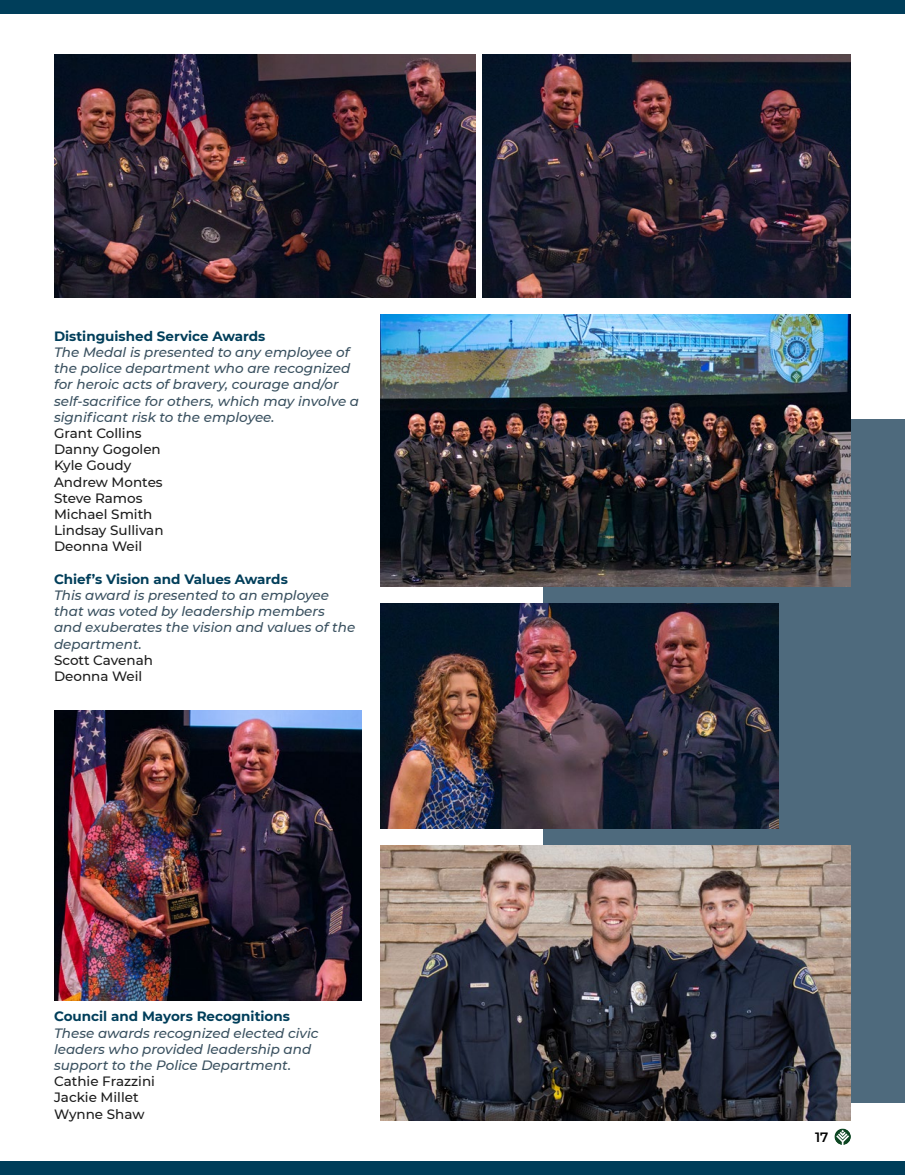
<style>
.page{position:relative;width:905px;height:1175px;background:#fff}
.page>*{position:absolute;margin:0;border:0;box-sizing:border-box;transform-origin:0 0}
.t1{font:italic 500 13.5px/16.2px "Montserrat";color:#39505f}
.t2{font:500 13.5px/16.2px "Montserrat";color:#1c1c1c}
.t3{font:700 13.5px "Montserrat";color:#003e5a}
.t4{font:600 13.5px "Montserrat";color:#000}
</style>
<div class="page">
<div style="left:0;top:0;width:904px;height:14px;background:#003e5a"></div>
<div style="left:0;top:1161px;width:904px;height:13px;background:#003e5a"></div>
<div style="left:543px;top:418px;width:361px;height:684px;background:#4e6a7d"></div>
<img style="left:54px;top:54px;width:421px;height:244px">
<img style="left:482px;top:54px;width:368px;height:244px">
<img style="left:380px;top:845px;width:470px;height:275px">
<img style="left:54px;top:710px;width:308px;height:290px">
<img style="left:380px;top:603px;width:398px;height:225px">
<img style="left:380px;top:315px;width:470px;height:271px">
<svg style="left:834px;top:1128px;width:16px;height:17px"></svg>
<p class="t3" style="left:54px;top:326px;width:213px">Distinguished Service Awards</p>
<p class="t1" style="left:54px;top:343px;width:306px">The Medal is presented to any employee of the police department who are recognized for heroic acts of bravery, courage and/or self-sacrifice for others, which may involve a significant risk to the employee.</p>
<p class="t2" style="left:54px;top:424px;width:111px">Grant Collins<br>Danny Gogolen<br>Kyle Goudy<br>Andrew Montes<br>Steve Ramos<br>Michael Smith<br>Lindsay Sullivan<br>Deonna Weil</p>
<p class="t3" style="left:54px;top:569px;width:235px">Chief’s Vision and Values Awards</p>
<p class="t1" style="left:54px;top:586px;width:303px">This award is presented to an employee that was voted by leadership members and exuberates the vision and values of the department.</p>
<p class="t2" style="left:54px;top:651px;width:100px">Scott Cavenah<br>Deonna Weil</p>
<p class="t3" style="left:54px;top:1006px;width:237px">Council and Mayors Recognitions</p>
<p class="t1" style="left:54px;top:1024px;width:266px">These awards recognized elected civic leaders who provided leadership and support to the Police Department.</p>
<p class="t2" style="left:54px;top:1072px;width:102px">Cathie Frazzini<br>Jackie Millet<br>Wynne Shaw</p>
<p class="t4" style="left:815px;top:1127px;width:15px">17</p>
</div>
